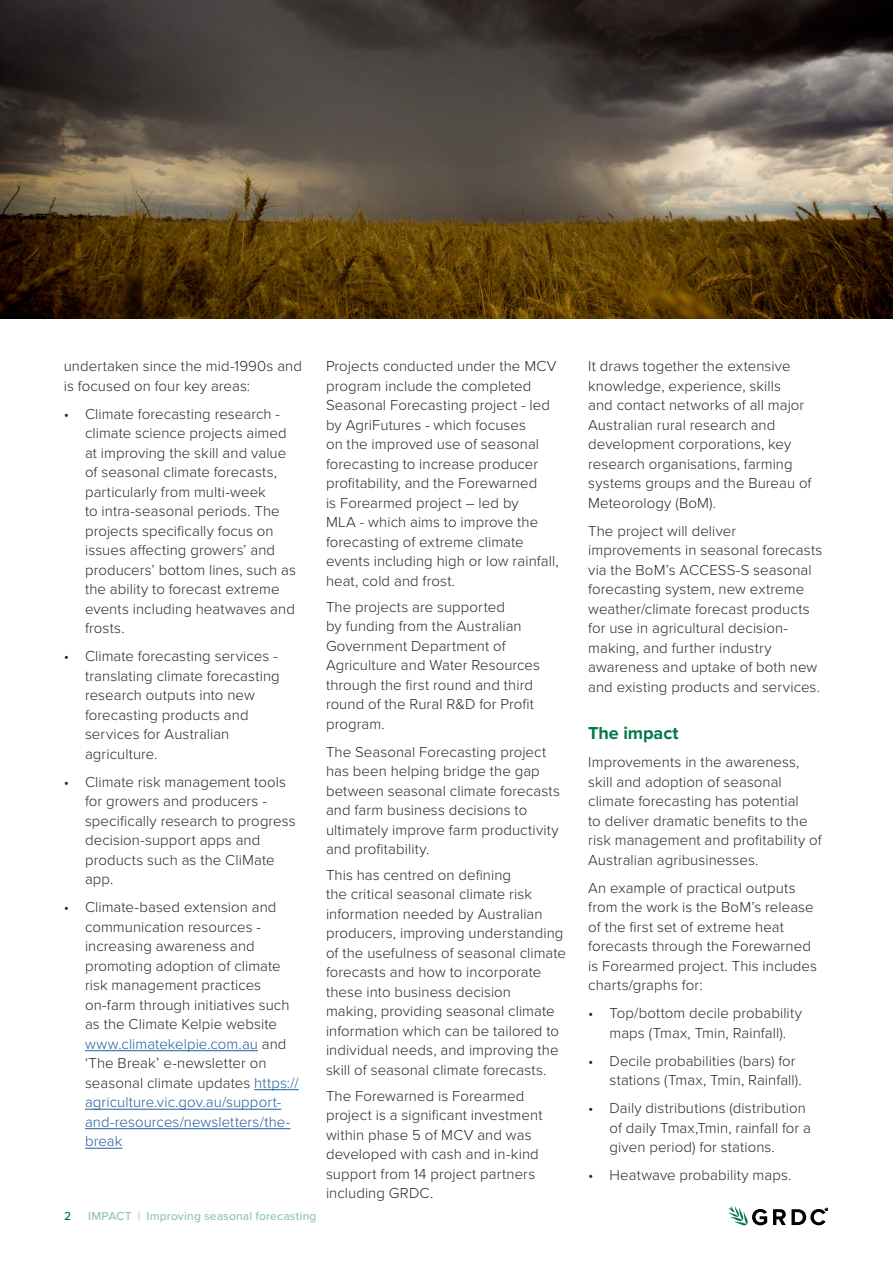
<style>
.page{position:relative;width:893px;height:1263px;background:#fff}
.page>*{position:absolute;margin:0;border:0;box-sizing:border-box;transform-origin:0 0}
.t1{font:700 18px "Proxima Nova";letter-spacing:-.005em;color:#007a45}
.t2{font:300 15px/19.5px "Proxima Nova";letter-spacing:.005em;color:#28292a}
.t3{font:500 12px "Proxima Nova";letter-spacing:.015em;color:#92c3ad}
.t4{font:500 12px "Proxima Nova";color:#007945}
.s1{color:#215e9e}
</style>
<div class="page">
<svg style="left:728px;top:1206px;width:39px;height:19px"></svg>
<svg style="left:773px;top:1209px;width:54px;height:16px"></svg>
<img style="left:0;top:0;width:893px;height:319px">
<hr style="left:85px;top:1050px;width:173px;height:1px;background:#215e9e">
<hr style="left:254px;top:1089px;width:45px;height:1px;background:#215e9e">
<hr style="left:85px;top:1109px;width:196px;height:1px;background:#215e9e">
<hr style="left:85px;top:1128px;width:205px;height:1px;background:#215e9e">
<hr style="left:85px;top:1148px;width:37px;height:1px;background:#215e9e">
<p class="t2" style="left:64px;top:356px;width:240px">undertaken since the mid-1990s and is focused on four key areas:</p>
<p class="t2" style="left:85px;top:403px;width:212px;text-indent:-21px">• Climate forecasting research - climate science projects aimed at improving the skill and value of seasonal climate forecasts, particularly from multi-week<br>to intra-seasonal periods. The projects specifically focus on issues affecting growers’ and producers’ bottom lines, such as the ability to forecast extreme events including heatwaves and frosts.</p>
<p class="t2" style="left:85px;top:646px;width:196px;text-indent:-21px">• Climate forecasting services - translating climate forecasting research outputs into new forecasting products and services for Australian agriculture.</p>
<p class="t2" style="left:85px;top:771px;width:212px;text-indent:-21px">• Climate risk management tools for growers and producers - specifically research to progress decision-support apps and products such as the CliMate app.</p>
<p class="t2" style="left:85px;top:897px;width:215px;text-indent:-21px">• Climate-based extension and communication resources - increasing awareness and promoting adoption of climate risk management practices on-farm through initiatives such as the Climate Kelpie website <span class="s1">www.climatekelpie.com.au</span> and ‘The Break’ e-newsletter on seasonal climate updates <span class="s1">https:// agriculture.vic.gov.au/support&shy;and-resources/newsletters/the&shy;break</span></p>
<p class="t4" style="left:64px;top:1207px;width:9px">2</p>
<p class="t3" style="left:88px;top:1207px;width:230px">IMPACT | Improving seasonal forecasting</p>
<p class="t2" style="left:326px;top:356px;width:234px">Projects conducted under the MCV program include the completed<br>Seasonal Forecasting project - led by AgriFutures - which focuses<br>on the improved use of seasonal forecasting to increase producer profitability, and the Forewarned<br>is Forearmed project – led by<br>MLA - which aims to improve the forecasting of extreme climate events including high or low rainfall, heat, cold and frost.</p>
<p class="t2" style="left:326px;top:596px;width:216px">The projects are supported<br>by funding from the Australian<br>Government Department of<br>Agriculture and Water Resources through the first round and third round of the Rural R&amp;D for Profit program.</p>
<p class="t2" style="left:326px;top:741px;width:236px">The Seasonal Forecasting project has been helping bridge the gap between seasonal climate forecasts and farm business decisions to ultimately improve farm productivity and profitability.</p>
<p class="t2" style="left:326px;top:864px;width:241px">This has centred on defining<br>the critical seasonal climate risk information needed by Australian producers, improving understanding of the usefulness of seasonal climate forecasts and how to incorporate these into business decision<br>making, providing seasonal climate information which can be tailored to individual needs, and improving the skill of seasonal climate forecasts.</p>
<p class="t2" style="left:326px;top:1085px;width:218px">The Forewarned is Forearmed project is a significant investment within phase 5 of MCV and was developed with cash and in-kind support from 14 project partners including GRDC.</p>
<p class="t2" style="left:588px;top:356px;width:225px">It draws together the extensive knowledge, experience, skills<br>and contact networks of all major<br>Australian rural research and development corporations, key research organisations, farming systems groups and the Bureau of<br>Meteorology (BoM).</p>
<p class="t2" style="left:588px;top:520px;width:236px">The project will deliver improvements in seasonal forecasts via the BoM’s ACCESS-S seasonal forecasting system, new extreme weather/climate forecast products for use in agricultural decision&shy;making, and further industry awareness and uptake of both new and existing products and services.</p>
<p class="t1" style="left:588px;top:720px;width:92px">The impact</p>
<p class="t2" style="left:588px;top:752px;width:235px">Improvements in the awareness, skill and adoption of seasonal climate forecasting has potential<br>to deliver dramatic benefits to the risk management and profitability of Australian agribusinesses.</p>
<p class="t2" style="left:588px;top:877px;width:230px">An example of practical outputs from the work is the BoM’s release of the first set of extreme heat forecasts through the Forewarned is Forearmed project. This includes charts/graphs for:</p>
<p class="t2" style="left:588px;top:1003px;width:215px;text-align:center">• Top/bottom decile probability maps (Tmax, Tmin, Rainfall).</p>
<p class="t2" style="left:609px;top:1050px;width:194px;text-indent:-21px">• Decile probabilities (bars) for stations (Tmax, Tmin, Rainfall).</p>
<p class="t2" style="left:609px;top:1098px;width:203px;text-indent:-21px">• Daily distributions (distribution of daily Tmax,Tmin, rainfall for a given period) for stations.</p>
<p class="t2" style="left:588px;top:1165px;width:205px">• Heatwave probability maps.</p>
</div>
